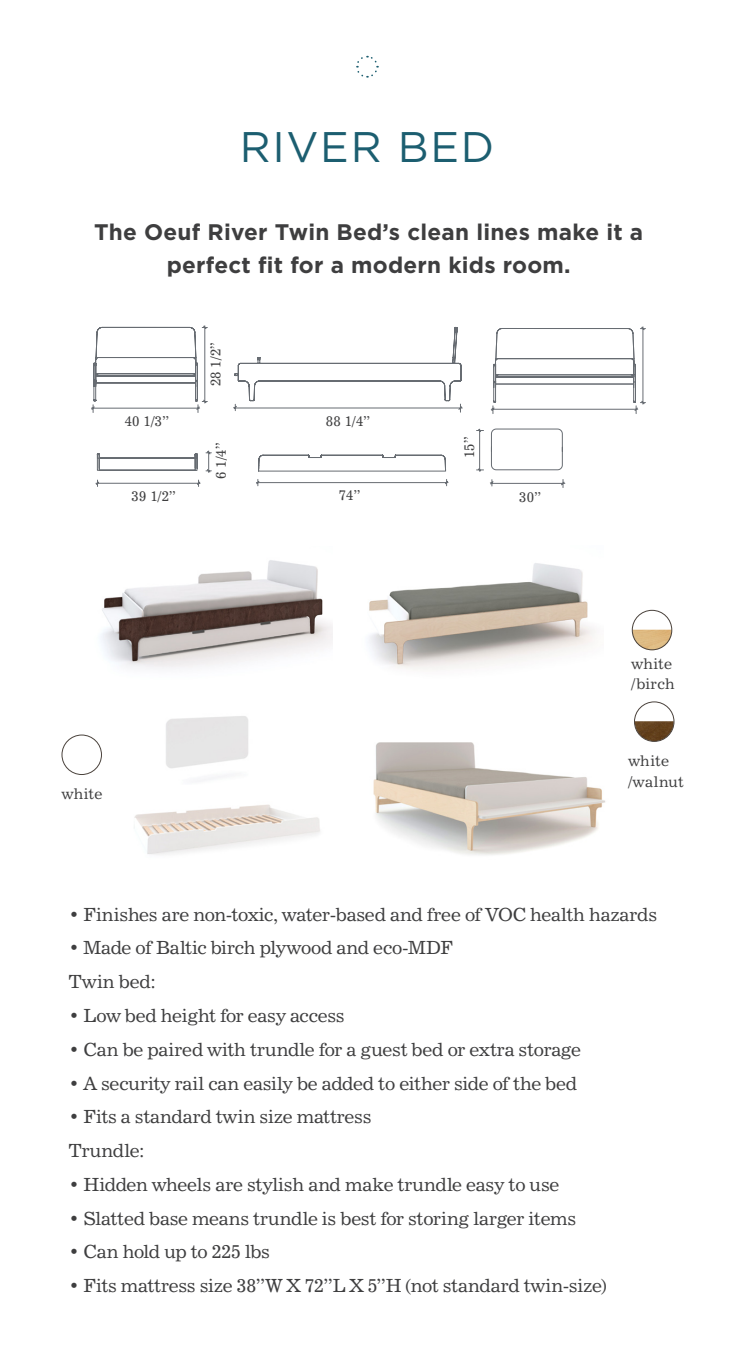
<style>
.page{position:relative;width:734px;height:1372px;background:#fff}
.page>*{position:absolute;margin:0;border:0;box-sizing:border-box;transform-origin:0 0}
.t1{font:42.75px "Gotham";letter-spacing:.04em;color:#1c5e70}
.description{font:700 22.5px/33.8px "Gotham";letter-spacing:.01em;color:#3e3e3f;text-align:center}
.features2{font:18px "News 702 BT";letter-spacing:-.01em;color:#3e3e3f}
.description_2{font:18px "News 702 BT";letter-spacing:-.01em;color:#3e3e3f}
.features2-2{font:14.62px "News 702 BT";letter-spacing:.02em;color:#3e3e3f}
.features2-3{font:13.5px "News 702 BT";letter-spacing:.01em;color:#3e3e3f}
</style>
<div class="page">
<img style="left:369px;top:563px;width:227px;height:107px">
<img style="left:373px;top:742px;width:233px;height:113px">
<img style="left:134px;top:804px;width:186px;height:51px">
<img style="left:101px;top:560px;width:231px;height:109px">
<svg style="left:356px;top:55px;width:22px;height:23px"></svg>
<svg style="left:91px;top:404px;width:2px;height:9px"></svg>
<svg style="left:93px;top:325px;width:368px;height:162px"></svg>
<svg style="left:476px;top:428px;width:8px;height:44px"></svg>
<svg style="left:490px;top:479px;width:75px;height:9px"></svg>
<svg style="left:490px;top:428px;width:73px;height:42px"></svg>
<img style="left:634px;top:702px;width:39px;height:39px;border-radius:20px">
<svg style="left:634px;top:701px;width:40px;height:20px"></svg>
<div style="left:634px;top:701px;width:40px;height:40px;border:1px solid #4a423c;border-radius:50%"></div>
<img style="left:632px;top:610px;width:39px;height:40px;border-radius:20px">
<svg style="left:632px;top:610px;width:39px;height:19px"></svg>
<div style="left:632px;top:610px;width:39px;height:40px;border:1px solid #4a423c;border-radius:50%"></div>
<div style="left:62px;top:734px;width:40px;height:40px;border:1px solid #4a423c;border-radius:50%"></div>
<svg style="left:490px;top:326px;width:156px;height:88px"></svg>
<p class="t1" style="left:240px;top:119px;width:256px">RIVER BED</p>
<p class="description" style="left:94px;top:215px;width:550px">The Oeuf River Twin Bed’s clean lines make it a perfect fit for a modern kids room.</p>
<p class="features2-3" style="left:207px;top:386px;width:46px;rotate:-90deg">28 1/2”</p>
<p class="features2-3" style="left:125px;top:413px;width:46px">40 1/3”</p>
<p class="features2-3" style="left:326px;top:413px;width:46px">88 1/4”</p>
<p class="features2-3" style="left:213px;top:479px;width:38px;rotate:-90deg">6 1/4”</p>
<p class="features2-3" style="left:131px;top:488px;width:46px">39 1/2”</p>
<p class="features2-3" style="left:338px;top:487px;width:23px">74”</p>
<p class="features2-2" style="left:62px;top:784px;width:42px">white</p>
<p class="features2-3" style="left:461px;top:458px;width:23px;rotate:-90deg">15”</p>
<p class="features2-3" style="left:519px;top:489px;width:23px">30”</p>
<p class="features2-2" style="left:631px;top:654px;width:42px">white</p>
<p class="features2-2" style="left:631px;top:675px;width:45px">/birch</p>
<p class="features2-2" style="left:628px;top:752px;width:42px">white</p>
<p class="features2-2" style="left:628px;top:772px;width:57px">/walnut</p>
<p class="description_2" style="left:69px;top:903px;width:590px">• Finishes are non-toxic, water-based and free of VOC health hazards</p>
<p class="features2" style="left:69px;top:936px;width:385px">• Made of Baltic birch plywood and eco-MDF</p>
<p class="features2" style="left:69px;top:970px;width:89px">Twin bed:</p>
<p class="features2" style="left:69px;top:1004px;width:277px">• Low bed height for easy access</p>
<p class="features2" style="left:69px;top:1038px;width:513px">• Can be paired with trundle for a guest bed or extra storage</p>
<p class="features2" style="left:69px;top:1071px;width:510px">• A security rail can easily be added to either side of the bed</p>
<p class="features2" style="left:69px;top:1105px;width:304px">• Fits a standard twin size mattress</p>
<p class="features2" style="left:69px;top:1139px;width:77px">Trundle:</p>
<p class="features2" style="left:69px;top:1173px;width:492px">• Hidden wheels are stylish and make trundle easy to use</p>
<p class="features2" style="left:69px;top:1206px;width:509px">• Slatted base means trundle is best for storing larger items</p>
<p class="features2" style="left:69px;top:1240px;width:203px">• Can hold up to 225 lbs</p>
<p class="features2" style="left:69px;top:1274px;width:539px">• Fits mattress size 38”W X 72”L X 5”H (not standard twin-size)</p>
</div>
